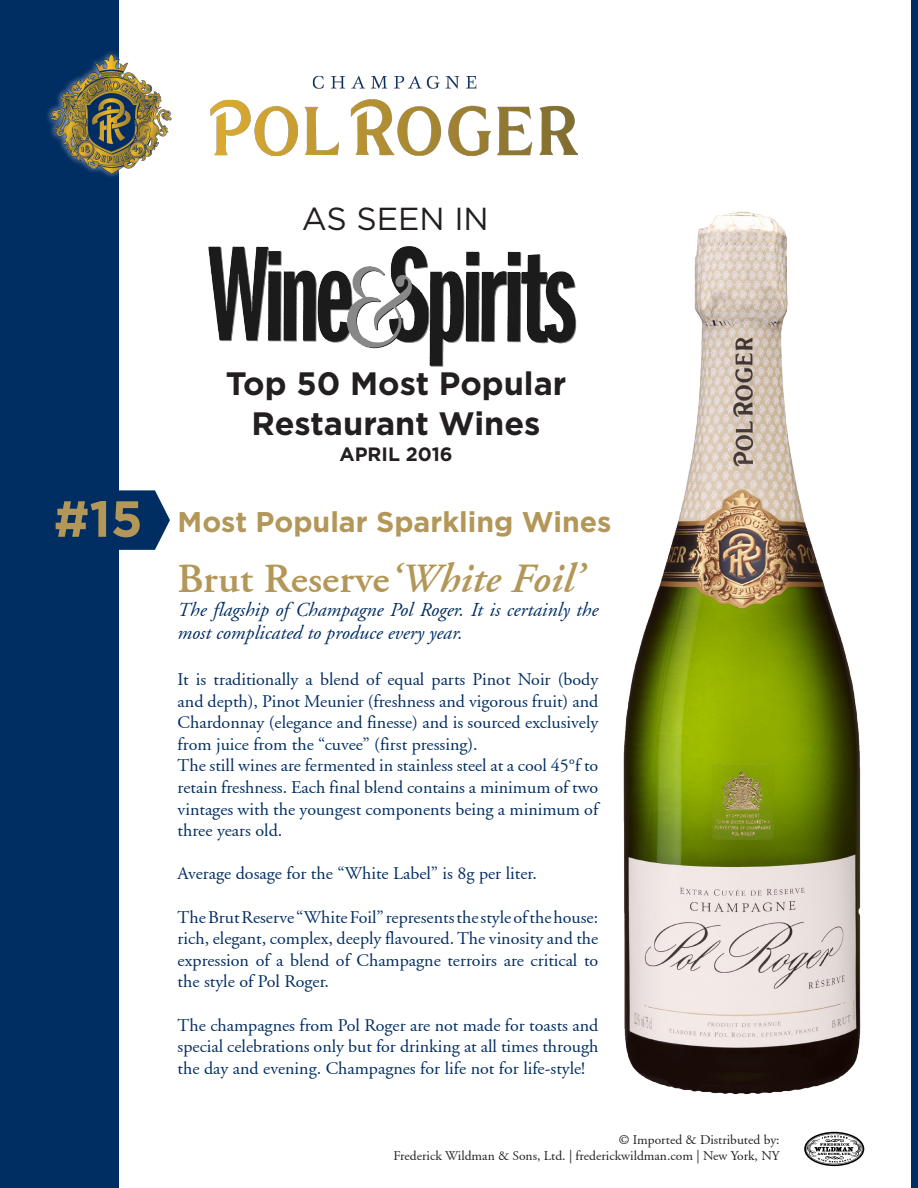
<style>
.page{position:relative;width:918px;height:1188px;background:#fff}
.page>*{position:absolute;margin:0;border:0;box-sizing:border-box;transform-origin:0 0}
.t1{font:700 50.7px "Gotham";color:#b39758}
.t2{font:600 41.7px "Adobe Garamond";color:#b39758}
.t3{font:700 32.4px "Gotham";color:#231f20}
.t4{font:31.8px "Gotham";color:#231f20}
.t5{font:700 28.5px "Gotham";color:#b39758}
.t6{font:italic 19.95px/23.9px "Adobe Garamond";color:#002d62}
.t7{font:700 19.35px "Gotham";color:#231f20}
.t8{font:18px/21.6px "Adobe Garamond";color:#002d62;text-align:justify}
.t9{font:13.5px "Adobe Garamond";color:#231f20}
.s1{font-style:italic}
</style>
<div class="page">
<div style="left:0;top:0;width:119px;height:1188px;background:#002d62"></div>
<svg style="left:804px;top:1132px;width:60px;height:34px"></svg>
<div style="left:911px;top:0;width:7px;height:1188px;background:#002d62"></div>
<img style="left:623px;top:211px;width:238px;height:883px">
<svg style="left:119px;top:490px;width:51px;height:60px"></svg>
<img style="left:208px;top:246px;width:369px;height:121px">
<div style="left:45px;top:48px;width:133px;height:131px;background:#fff;opacity:.75"></div>
<img style="left:51px;top:55px;width:126px;height:118px">
<img style="left:210px;top:75px;width:368px;height:82px">
<p class="t4" style="left:302px;top:198px;width:188px">AS SEEN IN</p>
<p class="t3" style="left:226px;top:362px;width:342px">Top 50 Most Popular</p>
<p class="t3" style="left:252px;top:402px;width:290px">Restaurant Wines</p>
<p class="t7" style="left:339px;top:441px;width:115px">APRIL 2016</p>
<p class="t1" style="left:54px;top:485px;width:90px">#15</p>
<p class="t5" style="left:178px;top:503px;width:435px">Most Popular Sparkling Wines</p>
<p class="t2" style="left:178px;top:556px;width:407px">Brut Reserve<span class="s1">‘White Foil’</span></p>
<p class="t6" style="left:178px;top:598px;width:422px">The flagship of Champagne Pol Roger. It is certainly the most complicated to produce every year.</p>
<p class="t8" style="left:178px;top:669px;width:422px">It is traditionally a blend of equal parts Pinot Noir (body and depth), Pinot Meunier (freshness and vigorous fruit) and Chardonnay (elegance and finesse) and is sourced exclusively from juice from the “cuvee” (first pressing).</p>
<p class="t8" style="left:178px;top:755px;width:422px">The still wines are fermented in stainless steel at a cool 45°f to retain freshness. Each final blend contains a minimum of two vintages with the youngest components being a minimum of three years old.</p>
<p class="t8" style="left:178px;top:863px;width:361px">Average dosage for the “White Label” is 8g per liter.</p>
<p class="t8" style="left:178px;top:907px;width:422px">The Brut Reserve “White Foil” represents the style of the house: rich, elegant, complex, deeply flavoured. The vinosity and the expression of a blend of Champagne terroirs are critical to the style of Pol Roger.</p>
<p class="t8" style="left:178px;top:1015px;width:422px">The champagnes from Pol Roger are not made for toasts and special celebrations only but for drinking at all times through the day and evening. Champagnes for life not for life-style!</p>
<p class="t9" style="left:619px;top:1132px;width:162px">© Imported &amp; Distributed by:</p>
<p class="t9" style="left:393px;top:1148px;width:388px">Frederick Wildman &amp; Sons, Ltd. | frederickwildman.com | New York, NY</p>
</div>
